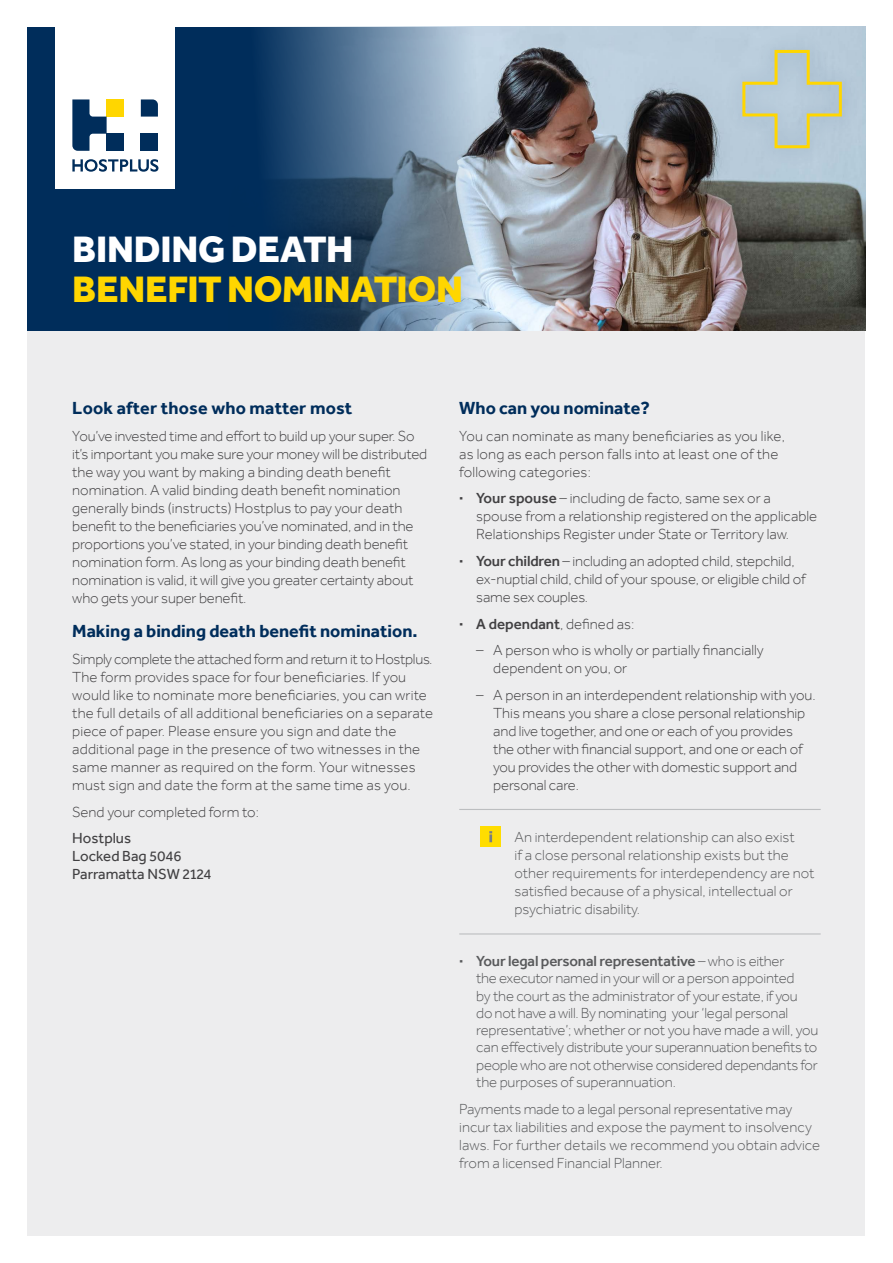
<style>
.page{position:relative;width:893px;height:1263px;background:#fff}
.page>*{position:absolute;margin:0;border:0;box-sizing:border-box;transform-origin:0 0}
.t1{font:800 37.8px "Effra";letter-spacing:-.01em;color:#ffd600}
.t2{font:800 37.8px "Effra";letter-spacing:-.005em;color:#fff}
.t3{font:700 18px "Effra";color:#002d5b}
.t4{font:300 15px/18px "Effra";letter-spacing:-.005em;color:#414042}
.t5{font:300 15px/18px "Effra";letter-spacing:-.01em;color:#58595b}
.t6{font:15px/18px "Effra";color:#414042}
.s1{font-weight:700}
.s2{font-weight:500}
</style>
<div class="page">
<div style="left:28px;top:28px;width:837px;height:303px;background:#002d5b"></div>
<div style="left:55px;top:27px;width:120px;height:162px;background:#fff"></div>
<svg style="left:141px;top:99px;width:17px;height:18px"></svg>
<div style="left:141px;top:134px;width:17px;height:17px;background:#002d5b"></div>
<div style="left:107px;top:99px;width:17px;height:18px;background:#ffd600"></div>
<svg style="left:72px;top:99px;width:35px;height:52px"></svg>
<div style="left:107px;top:134px;width:17px;height:17px;background:#002d5b"></div>
<svg style="left:72px;top:159px;width:86px;height:13px"></svg>
<img style="left:229px;top:27px;width:637px;height:304px">
<div style="left:724px;top:32px;width:136px;height:135px;background:#b7cbda"></div>
<svg style="left:742px;top:49px;width:100px;height:100px"></svg>
<div style="left:28px;top:331px;width:837px;height:904px;background:#ededee"></div>
<hr style="left:459px;top:809px;width:362px;height:1px;background:#bcbec0">
<div style="left:480px;top:826px;width:21px;height:21px;background:#fd0"></div>
<svg style="left:489px;top:831px;width:3px;height:11px"></svg>
<hr style="left:459px;top:933px;width:362px;height:1px;background:#bcbec0">
<h1 class="t2" style="left:72px;top:226px;width:283px">BINDING DEATH</h1>
<h1 class="t1" style="left:72px;top:266px;width:392px">BENEFIT NOMINATION</h1>
<p class="t3" style="left:72px;top:397px;width:282px">Look after those who matter most</p>
<p class="t4" style="left:72px;top:427px;width:356px">You’ve invested time and effort to build up your super. So it’s important you make sure your money will be distributed the way you want by making a binding death benefit nomination. A valid binding death benefit nomination generally binds (instructs) Hostplus to pay your death benefit to the beneficiaries you’ve nominated, and in the proportions you’ve stated, in your binding death benefit nomination form. As long as your binding death benefit nomination is valid, it will give you greater certainty about who gets your super benefit.</p>
<p class="t3" style="left:72px;top:620px;width:347px">Making a binding death benefit nomination.</p>
<p class="t4" style="left:72px;top:650px;width:362px">Simply complete the attached form and return it to Hostplus.<br>The form provides space for four beneficiaries. If you would like to nominate more beneficiaries, you can write the full details of all additional beneficiaries on a separate piece of paper. Please ensure you sign and date the additional page in the presence of two witnesses in the same manner as required on the form. Your witnesses must sign and date the form at the same time as you.</p>
<p class="t4" style="left:72px;top:802px;width:188px">Send your completed form to:</p>
<p class="t6" style="left:72px;top:829px;width:141px">Hostplus<br>Locked Bag 5046<br>Parramatta NSW 2124</p>
<p class="t3" style="left:459px;top:397px;width:192px">Who can you nominate?</p>
<p class="t4" style="left:459px;top:427px;width:327px">You can nominate as many beneficiaries as you like, as long as each person falls into at least one of the following categories:</p>
<p class="t4" style="left:476px;top:489px;width:342px;text-indent:-17px"><span class="s1">·</span> <span class="s2">Your spouse</span> – including de facto, same sex or a spouse from a relationship registered on the applicable<br>Relationships Register under State or Territory law.</p>
<p class="t4" style="left:476px;top:552px;width:331px;text-indent:-17px"><span class="s1">·</span> <span class="s2">Your children</span> – including an adopted child, stepchild, ex-nuptial child, child of your spouse, or eligible child of same sex couples.</p>
<p class="t4" style="left:459px;top:615px;width:177px"><span class="s1">·</span> <span class="s2">A dependant</span>, defined as:</p>
<p class="t4" style="left:493px;top:641px;width:272px;text-indent:-17px">– A person who is wholly or partially financially dependent on you, or</p>
<p class="t4" style="left:493px;top:686px;width:324px;text-indent:-17px">– A person in an interdependent relationship with you.<br>This means you share a close personal relationship and live together, and one or each of you provides the other with financial support, and one or each of you provides the other with domestic support and personal care.</p>
<p class="t5" style="left:514px;top:828px;width:302px">An interdependent relationship can also exist<br>if a close personal relationship exists but the other requirements for interdependency are not satisfied because of a physical, intellectual or psychiatric disability.</p>
<p class="t5" style="left:476px;top:952px;width:344px;line-height:17.2px;text-indent:-17px"><span class="s1">·</span> <span class="s2">Your legal personal representative</span> – who is either<br>the executor named in your will or a person appointed<br>by the court as the administrator of your estate, if you<br>do not have a will. By nominating your ‘legal personal representative’; whether or not you have made a will, you can effectively distribute your superannuation benefits to people who are not otherwise considered dependants for the purposes of superannuation.</p>
<p class="t5" style="left:459px;top:1099px;width:362px">Payments made to a legal personal representative may incur tax liabilities and expose the payment to insolvency laws. For further details we recommend you obtain advice from a licensed Financial Planner.</p>
</div>
